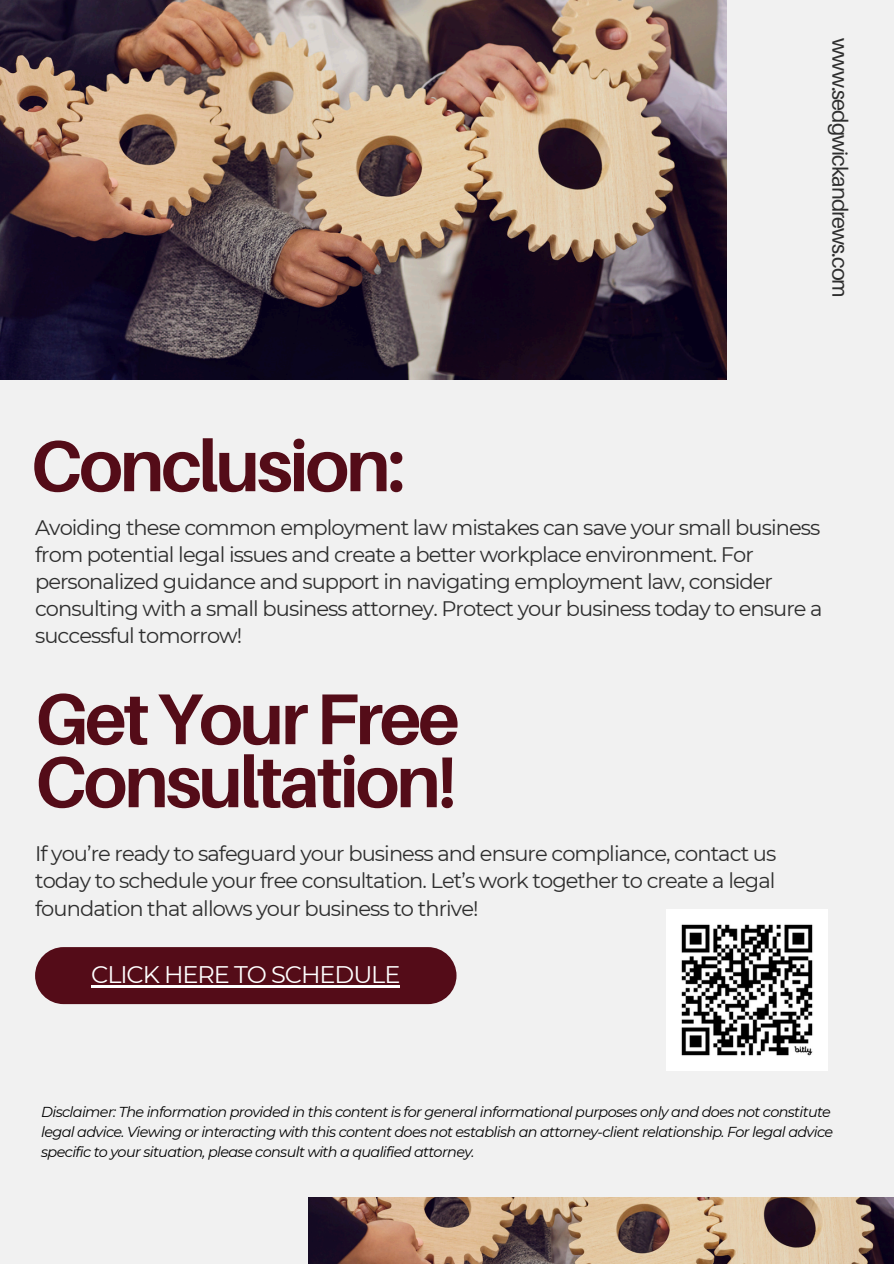
<style>
.page{position:relative;width:894px;height:1264px;background:#fff}
.page>*{position:absolute;margin:0;border:0;box-sizing:border-box;transform-origin:0 0}
.t1{font:700 72px/63px "Aileron";letter-spacing:-.045em;color:#540c18}
.t2{font:24px "Montserrat";letter-spacing:-.045em;color:#fff}
.t3{font:21.75px "Aileron";letter-spacing:-.045em;color:#2e2e2e}
.t4{font:21px/27px "Montserrat";letter-spacing:-.045em;color:#2e2e2e}
.t5{font:italic 14.4px/19.8px "Montserrat";letter-spacing:-.045em;color:#000}
</style>
<div class="page">
<div style="left:0;top:0;width:893px;height:1263px;background:#f1f1f1"></div>
<img style="left:0;top:0;width:726px;height:380px">
<img style="left:308px;top:1197px;width:585px;height:66px">
<div style="left:35px;top:947px;width:421px;height:57px;background:#540c18;border-radius:28px"></div>
<hr style="left:91px;top:985px;width:308px;height:2px;background:#fff">
<img style="left:666px;top:909px;width:161px;height:161px">
<p class="t3" style="left:853px;top:38px;width:261px;rotate:90deg">www.sedgwickandrews.com</p>
<h4 class="t1" style="left:31px;top:433px;width:376px">Conclusion:</h4>
<h1 class="t4" style="left:35px;top:514px;width:788px">Avoiding these common employment law mistakes can save your small business from potential legal issues and create a better workplace environment. For personalized guidance and support in navigating employment law, consider consulting with a small business attorney. Protect your business today to ensure a successful tomorrow!</h1>
<h4 class="t1" style="left:35px;top:686px;width:426px">GetYourFree<br>Consultation!</h4>
<p class="t4" style="left:35px;top:840px;width:742px;text-align:justify">If you’re ready to safeguard your business and ensure compliance, contact us today to schedule your free consultation. Let’s work together to create a legal foundation that allows your business to thrive!</p>
<h3 class="t2" style="left:91px;top:959px;width:311px">CLICK HERE TO SCHEDULE</h3>
<h2 class="t5" style="left:41px;top:1102px;width:793px">Disclaimer: The information provided in this content is for general informational purposes only and does not constitute legal advice. Viewing or interacting with this content does not establish an attorney-client relationship. For legal advice specific to your situation, please consult with a qualified attorney.</h2>
</div>
